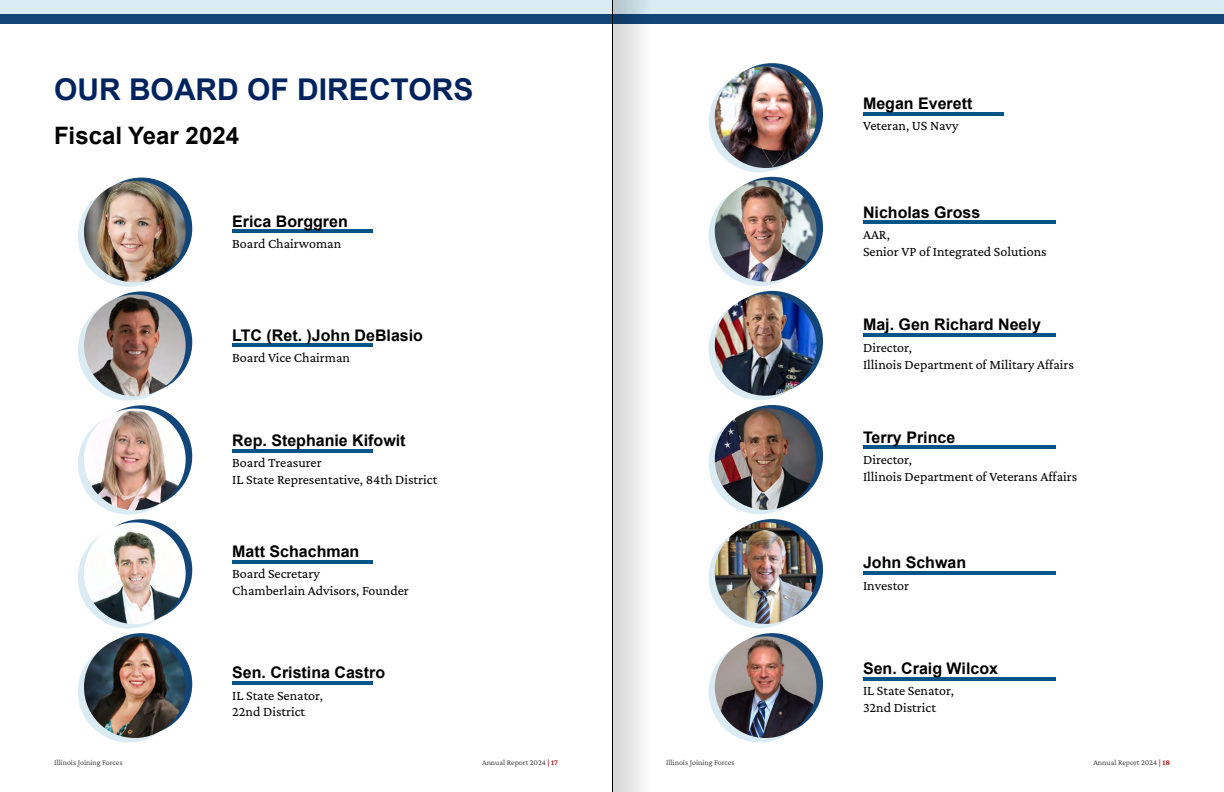
<style>
.page{position:relative;width:1224px;height:792px;background:#fff}
.page>*{position:absolute;margin:0;border:0;box-sizing:border-box;transform-origin:0 0}
.t1{font:700 30px "Arial";color:#00235d}
.t2{font:700 24px "Arial";color:#000}
.t3{font:700 16px "Arial";color:#000}
.t4{font:14px/16.8px "Crimson Pro";color:#000}
.t5{font:8px "Crimson Pro";color:#454545}
.s1{font-weight:700;color:#a91f24}
</style>
<div class="page">
<hr style="left:232px;top:230px;width:140px;height:3px;background:#005487">
<hr style="left:863px;top:221px;width:192px;height:3px;background:#005487">
<hr style="left:232px;top:344px;width:140px;height:3px;background:#005487">
<hr style="left:863px;top:334px;width:192px;height:3px;background:#005487">
<hr style="left:232px;top:449px;width:140px;height:3px;background:#005487">
<hr style="left:863px;top:446px;width:192px;height:3px;background:#005487">
<div style="left:78px;top:185px;width:101px;height:102px;background:#daebf3;border-radius:50%"></div>
<hr style="left:232px;top:560px;width:140px;height:3px;background:#005487">
<div style="left:91px;top:178px;width:101px;height:101px;background:#134678;border-radius:50%"></div>
<div style="left:721px;top:177px;width:102px;height:101px;background:#134678;border-radius:50%"></div>
<svg style="left:91px;top:291px;width:101px;height:102px"></svg>
<svg style="left:721px;top:291px;width:102px;height:102px"></svg>
<svg style="left:91px;top:405px;width:101px;height:102px"></svg>
<div style="left:721px;top:405px;width:102px;height:102px;background:#134678;border-radius:50%"></div>
<div style="left:91px;top:519px;width:101px;height:102px;background:#134678;border-radius:50%"></div>
<svg style="left:721px;top:519px;width:102px;height:102px"></svg>
<div style="left:91px;top:633px;width:101px;height:102px;background:#134678;border-radius:50%"></div>
<svg style="left:721px;top:633px;width:102px;height:102px"></svg>
<svg style="left:721px;top:63px;width:102px;height:102px"></svg>
<div style="left:709px;top:184px;width:101px;height:102px;background:#daebf3;border-radius:50%"></div>
<hr style="left:863px;top:572px;width:192px;height:3px;background:#005487">
<div style="left:78px;top:299px;width:101px;height:102px;background:#daebf3;border-radius:50%"></div>
<hr style="left:232px;top:682px;width:140px;height:3px;background:#005487">
<div style="left:709px;top:298px;width:101px;height:102px;background:#daebf3;border-radius:50%"></div>
<hr style="left:863px;top:677px;width:192px;height:3px;background:#005487">
<div style="left:78px;top:413px;width:101px;height:102px;background:#daebf3;border-radius:50%"></div>
<hr style="left:863px;top:112px;width:140px;height:4px;background:#005487">
<div style="left:709px;top:413px;width:101px;height:101px;background:#daebf3;border-radius:50%"></div>
<img style="left:84px;top:181px;width:102px;height:101px;border-radius:51px">
<div style="left:78px;top:527px;width:101px;height:102px;background:#daebf3;border-radius:50%"></div>
<img style="left:715px;top:180px;width:101px;height:102px;border-radius:51px">
<div style="left:709px;top:527px;width:101px;height:101px;background:#daebf3;border-radius:50%"></div>
<img style="left:84px;top:295px;width:102px;height:101px;border-radius:51px">
<div style="left:78px;top:641px;width:101px;height:101px;background:#daebf3;border-radius:50%"></div>
<img style="left:715px;top:294px;width:101px;height:102px;border-radius:51px">
<div style="left:709px;top:641px;width:101px;height:101px;background:#daebf3;border-radius:50%"></div>
<img style="left:84px;top:409px;width:102px;height:101px;border-radius:51px">
<div style="left:709px;top:71px;width:101px;height:101px;background:#daebf3;border-radius:50%"></div>
<img style="left:715px;top:408px;width:101px;height:102px;border-radius:51px">
<img style="left:84px;top:522px;width:102px;height:102px;border-radius:51px">
<img style="left:715px;top:522px;width:101px;height:102px;border-radius:51px">
<img style="left:84px;top:636px;width:102px;height:102px;border-radius:51px">
<img style="left:715px;top:636px;width:101px;height:102px;border-radius:51px">
<img style="left:715px;top:66px;width:101px;height:102px;border-radius:51px">
<div style="left:0;top:0;width:1224px;height:23px;background:#134678"></div>
<div style="left:0;top:0;width:1224px;height:13px;background:#d9ebf5"></div>
<svg style="left:613px;top:0;width:101px;height:792px"></svg>
<hr style="left:612px;top:0;width:1px;height:792px;background:#000">
<h1 class="t1" style="left:54px;top:70px;width:421px">OUR BOARD OF DIRECTORS</h1>
<h2 class="t2" style="left:54px;top:120px;width:187px">Fiscal Year 2024</h2>
<p class="t3" style="left:232px;top:210px;width:117px">Erica Borggren</p>
<p class="t4" style="left:232px;top:235px;width:111px">Board Chairwoman</p>
<p class="t3" style="left:232px;top:324px;width:192px">LTC (Ret. )John DeBlasio</p>
<p class="t4" style="left:232px;top:349px;width:119px">Board Vice Chairman</p>
<p class="t3" style="left:232px;top:430px;width:175px">Rep. Stephanie Kifowit</p>
<p class="t4" style="left:232px;top:454px;width:207px">Board Treasurer<br>IL State Representative, 84th District</p>
<p class="t3" style="left:232px;top:541px;width:129px">Matt Schachman</p>
<p class="t4" style="left:232px;top:565px;width:178px">Board Secretary<br>Chamberlain Advisors, Founder</p>
<p class="t3" style="left:232px;top:662px;width:154px">Sen. Cristina Castro</p>
<p class="t4" style="left:232px;top:686px;width:92px">IL State Senator,<br>22nd District</p>
<p class="t3" style="left:863px;top:93px;width:111px">Megan Everett</p>
<p class="t4" style="left:863px;top:117px;width:97px">Veteran, US Navy</p>
<p class="t3" style="left:863px;top:201px;width:119px">Nicholas Gross</p>
<p class="t4" style="left:863px;top:226px;width:185px">AAR,<br>Senior VP of Integrated Solutions</p>
<p class="t3" style="left:863px;top:314px;width:179px">Maj. Gen Richard Neely</p>
<p class="t4" style="left:863px;top:339px;width:212px">Director,<br>Illinois Department of Military Affairs</p>
<p class="t3" style="left:863px;top:426px;width:94px">Terry Prince</p>
<p class="t4" style="left:863px;top:451px;width:216px">Director,<br>Illinois Department of Veterans Affairs</p>
<p class="t3" style="left:863px;top:552px;width:105px">John Schwan</p>
<p class="t4" style="left:863px;top:576px;width:48px">Investor</p>
<p class="t3" style="left:863px;top:658px;width:137px">Sen. Craig Wilcox</p>
<p class="t4" style="left:863px;top:682px;width:92px">IL State Senator,<br>32nd District</p>
<p class="t5" style="left:54px;top:757px;width:70px">Illinois Joining Forces</p>
<p class="t5" style="left:482px;top:757px;width:77px">Annual Report 2024 <span class="s1">| 17</span></p>
<p class="t5" style="left:666px;top:757px;width:70px">Illinois Joining Forces</p>
<p class="t5" style="left:1093px;top:757px;width:78px">Annual Report 2024 <span class="s1">| 18</span></p>
</div>
